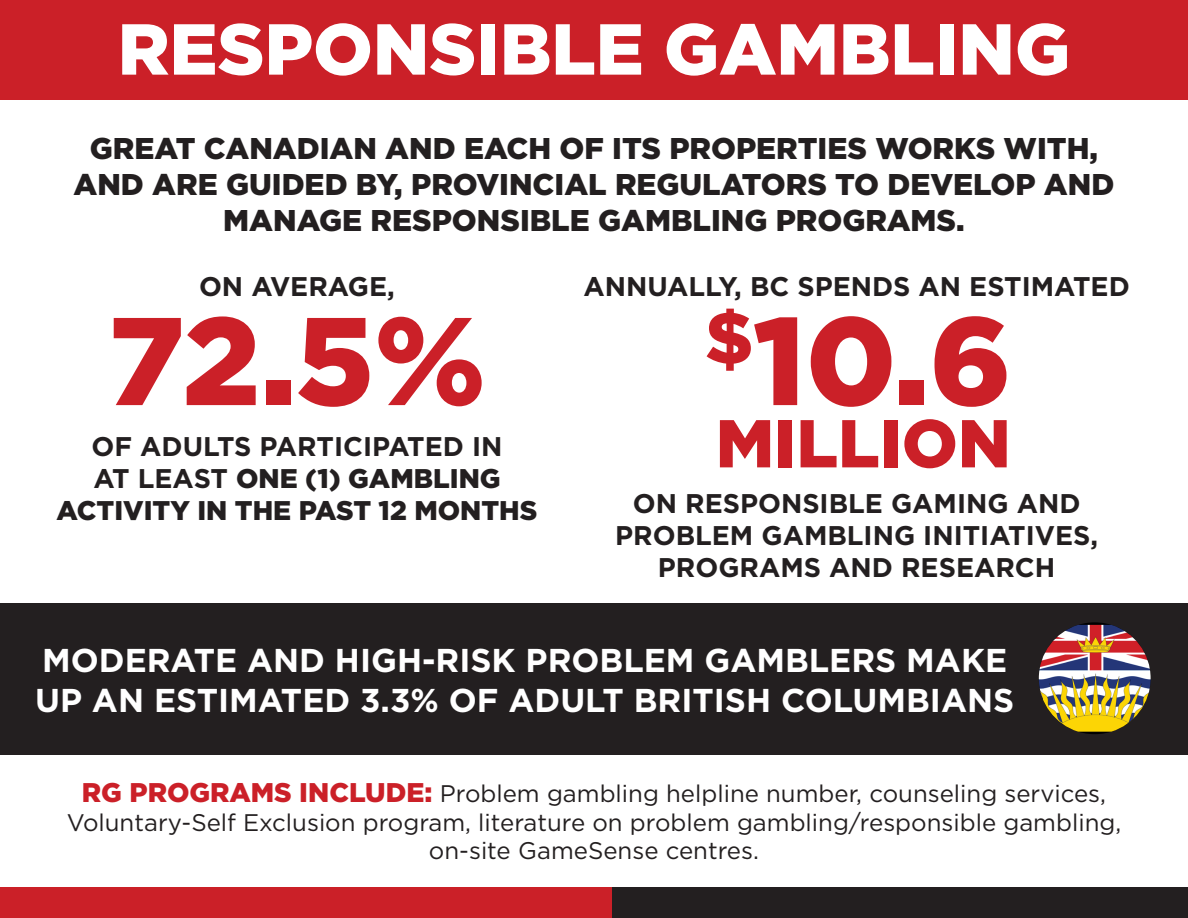
<style>
.page{position:relative;width:1188px;height:918px;background:#fff}
.page>*{position:absolute;margin:0;border:0;box-sizing:border-box;transform-origin:0 0}
.t1{font:900 124.5px "Gotham";color:#cb2028}
.t2{font:900 72px "Gotham";color:#fff}
.t3{font:900 67.5px "Gotham";color:#cb2028}
.t4{font:700 33px/39.6px "Gotham";color:#fff}
.t5{font:900 30px/36px "Gotham";color:#231f20;text-align:center}
.t6{font:700 27px/32.4px "Gotham";color:#231f20;text-align:center}
.t7{font:900 27px/32.4px "Gotham";color:#231f20;text-align:center}
.t8{font:24px/28.8px "Gotham";color:#231f20;text-align:center}
.s1{font-weight:700}
.s2{font-weight:900;font-size:27px;color:#cb2028}
</style>
<div class="page">
<div style="left:0;top:603px;width:1188px;height:152px;background:#231f20"></div>
<div style="left:0;top:887px;width:1188px;height:31px;background:#cb2028"></div>
<div style="left:613px;top:887px;width:575px;height:31px;background:#231f20"></div>
<img style="left:1039px;top:625px;width:112px;height:107px">
<div style="left:0;top:0;width:1188px;height:99px;background:#cb2028"></div>
<h2 class="t2" style="left:118px;top:0;width:954px">RESPONSIBLE GAMBLING</h2>
<p class="t5" style="left:74px;top:130px;width:1042px">GREAT CANADIAN AND EACH OF ITS PROPERTIES WORKS WITH,<br>AND ARE GUIDED BY, PROVINCIAL REGULATORS TO DEVELOP AND<br>MANAGE RESPONSIBLE GAMBLING PROGRAMS.</p>
<p class="t6" style="left:199px;top:270px;width:197px">ON AVERAGE,</p>
<h1 class="t1" style="left:108px;top:275px;width:379px">72.5%</h1>
<p class="t6" style="left:92px;top:430px;width:412px">OF ADULTS PARTICIPATED IN</p>
<p class="t7" style="left:57px;top:462px;width:482px"><span class="s1">AT LEAST</span> ONE (1) GAMBLING<br>ACTIVITY IN THE PAST 12 MONTHS</p>
<p class="t6" style="left:583px;top:270px;width:548px">ANNUALLY, BC SPENDS AN ESTIMATED</p>
<h1 class="t1" style="left:705px;top:275px;width:309px"><sup>$</sup>10.6</h1>
<h3 class="t3" style="left:716px;top:397px;width:297px">MILLION</h3>
<p class="t6" style="left:615px;top:487px;width:485px">ON RESPONSIBLE GAMING AND<br>PROBLEM GAMBLING INITIATIVES,<br>PROGRAMS AND RESEARCH</p>
<h3 class="t4" style="left:35px;top:641px;width:981px">MODERATE AND HIGH-RISK PROBLEM GAMBLERS MAKE<br>UP AN ESTIMATED 3.3% OF ADULT BRITISH COLUMBIANS</h3>
<p class="t8" style="left:67px;top:778px;width:1056px"><span class="s2">RG PROGRAMS INCLUDE:</span> Problem gambling helpline number, counseling services,<br>Voluntary-Self Exclusion program, literature on problem gambling/responsible gambling, on-site GameSense centres.</p>
</div>
